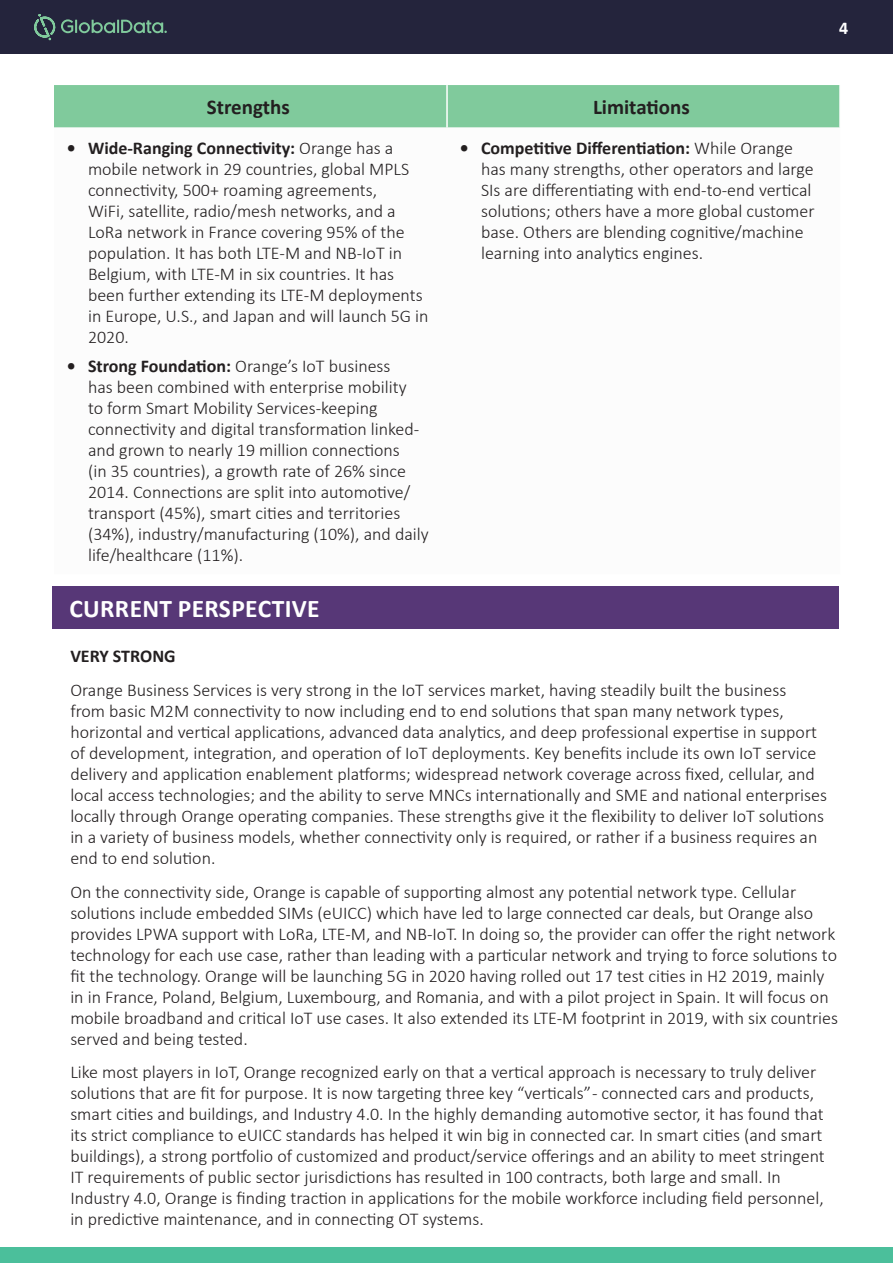
<style>
.page{position:relative;width:893px;height:1263px;background:#fff}
.page>*{position:absolute;margin:0;border:0;box-sizing:border-box;transform-origin:0 0}
.t1{font:700 25.5px "Calibri";letter-spacing:.015em;color:#fff}
.Body{font:700 21px "Calibri";color:#231f20}
.Body-2{font:300 18px/21px "Calibri";color:#231f20}
.Body-3{font:700 18px "Calibri";color:#231f20}
.t2{font:700 18px "Calibri";color:#fff}
.s1{font-weight:700}
</style>
<div class="page">
<div style="left:0;top:1247px;width:893px;height:16px;background:#4bbf9b"></div>
<div style="left:0;top:0;width:893px;height:54px;background:#24243c"></div>
<svg style="left:34px;top:14px;width:133px;height:26px"></svg>
<div style="left:54px;top:85px;width:785px;height:43px;background:#80ca9c"></div>
<hr style="left:446px;top:85px;width:2px;height:43px;background:#fff">
<div style="left:53px;top:586px;width:786px;height:43px;background:#573777"></div>
<p class="t2" style="left:839px;top:15px;width:11px">4</p>
<p class="Body" style="left:207px;top:92px;width:85px">Strengths</p>
<p class="Body" style="left:593px;top:92px;width:98px">Limitations</p>
<p class="Body-2" style="left:88px;top:137px;width:342px;text-indent:-21px"><span class="s1">• Wide-Ranging Connectivity:</span> Orange has a mobile network in 29 countries, global MPLS connectivity, 500+ roaming agreements,<br>WiFi, satellite, radio/mesh networks, and a LoRa network in France covering 95% of the population. It has both LTE-M and NB-IoT in Belgium, with LTE-M in six countries. It has been further extending its LTE-M deployments in Europe, U.S., and Japan and will launch 5G in 2020.</p>
<p class="Body-2" style="left:88px;top:356px;width:342px;text-indent:-21px"><span class="s1">• Strong Foundation:</span> Orange’s IoT business<br>has been combined with enterprise mobility<br>to form Smart Mobility Services-keeping connectivity and digital transformation linked&shy;and grown to nearly 19 million connections<br>(in 35 countries), a growth rate of 26% since 2014. Connections are split into automotive/ transport (45%), smart cities and territories (34%), industry/manufacturing (10%), and daily life/healthcare (11%).</p>
<p class="Body-2" style="left:481px;top:137px;width:335px;text-indent:-21px"><span class="s1">• Competitive Differentiation:</span> While Orange has many strengths, other operators and large SIs are differentiating with end-to-end vertical solutions; others have a more global customer base. Others are blending cognitive/machine learning into analytics engines.</p>
<p class="t1" style="left:69px;top:591px;width:252px">CURRENT PERSPECTIVE</p>
<p class="Body-3" style="left:70px;top:643px;width:107px">VERY STRONG</p>
<p class="Body-2" style="left:70px;top:679px;width:758px">Orange Business Services is very strong in the IoT services market, having steadily built the business<br>from basic M2M connectivity to now including end to end solutions that span many network types, horizontal and vertical applications, advanced data analytics, and deep professional expertise in support of development, integration, and operation of IoT deployments. Key benefits include its own IoT service delivery and application enablement platforms; widespread network coverage across fixed, cellular, and local access technologies; and the ability to serve MNCs internationally and SME and national enterprises locally through Orange operating companies. These strengths give it the flexibility to deliver IoT solutions in a variety of business models, whether connectivity only is required, or rather if a business requires an end to end solution.</p>
<p class="Body-2" style="left:70px;top:881px;width:769px">On the connectivity side, Orange is capable of supporting almost any potential network type. Cellular solutions include embedded SIMs (eUICC) which have led to large connected car deals, but Orange also provides LPWA support with LoRa, LTE-M, and NB-IoT. In doing so, the provider can offer the right network technology for each use case, rather than leading with a particular network and trying to force solutions to fit the technology. Orange will be launching 5G in 2020 having rolled out 17 test cities in H2 2019, mainly in in France, Poland, Belgium, Luxembourg, and Romania, and with a pilot project in Spain. It will focus on mobile broadband and critical IoT use cases. It also extended its LTE-M footprint in 2019, with six countries served and being tested.</p>
<p class="Body-2" style="left:70px;top:1062px;width:756px">Like most players in IoT, Orange recognized early on that a vertical approach is necessary to truly deliver solutions that are fit for purpose. It is now targeting three key “verticals” - connected cars and products, smart cities and buildings, and Industry 4.0. In the highly demanding automotive sector, it has found that its strict compliance to eUICC standards has helped it win big in connected car. In smart cities (and smart buildings), a strong portfolio of customized and product/service offerings and an ability to meet stringent IT requirements of public sector jurisdictions has resulted in 100 contracts, both large and small. In Industry 4.0, Orange is finding traction in applications for the mobile workforce including field personnel, in predictive maintenance, and in connecting OT systems.</p>
</div>
